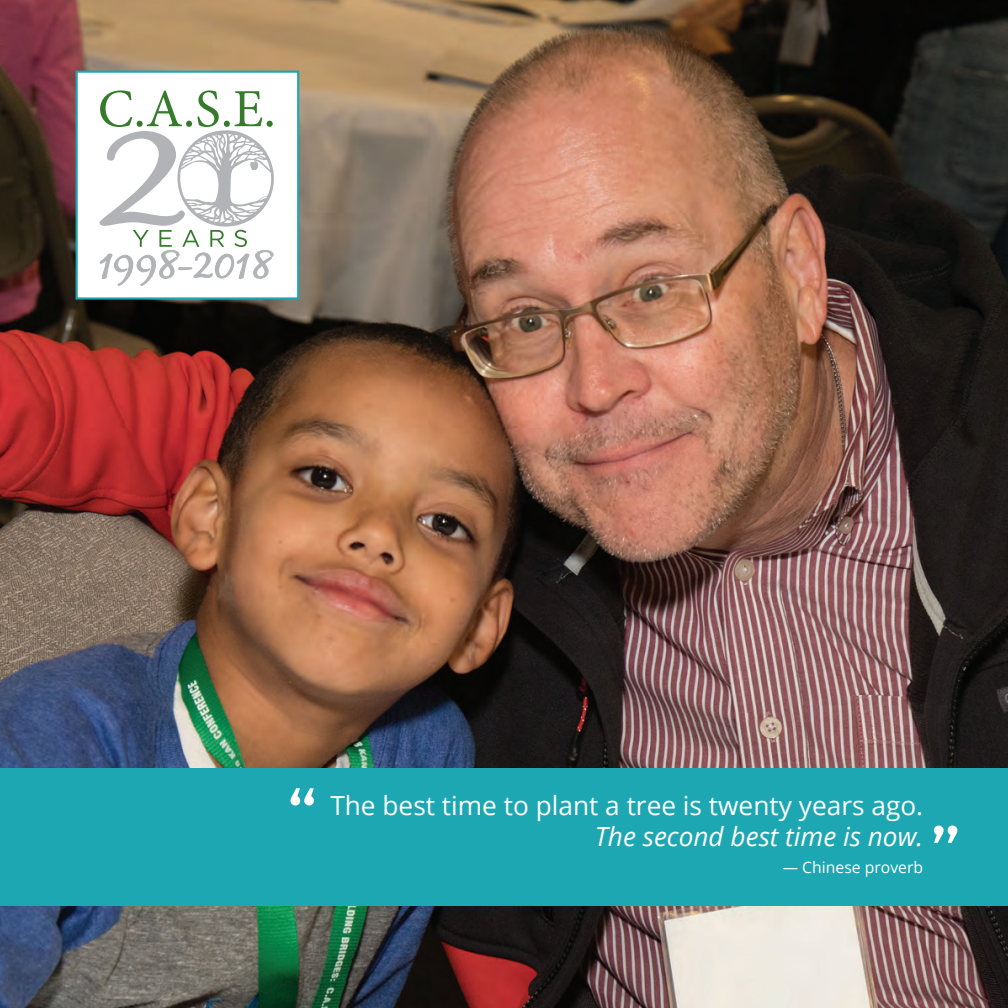
<style>
.page{position:relative;width:1008px;height:1008px;background:#fff}
.page>*{position:absolute;margin:0;border:0;box-sizing:border-box;transform-origin:0 0}
.t1{font:600 73.5px "Neutraface 2 Text";color:#fff}
.quote{font:26.25px "Open Sans";color:#fff}
.t2{font:italic 26.25px "Open Sans";color:#fff}
.t3{font:15.75px "Open Sans";color:#fff}
</style>
<div class="page">
<img style="left:0;top:0;width:1008px;height:1008px">
<div style="left:76px;top:71px;width:223px;height:229px;background:#fff;border:2px solid #1da7b2"></div>
<svg style="left:99px;top:90px;width:175px;height:196px"></svg>
<div style="left:1px;top:769px;width:1007px;height:137px;background:#1da7b2"></div>
<p class="t1" style="left:287px;top:767px;width:31px">“</p>
<p class="quote" style="left:330px;top:787px;width:594px">The best time to plant a tree is twenty years ago.</p>
<p class="t2" style="left:595px;top:819px;width:330px">The second best time is now.</p>
<p class="t3" style="left:782px;top:857px;width:142px">— Chinese proverb</p>
<p class="t1" style="left:931px;top:805px;width:31px">”</p>
</div>
